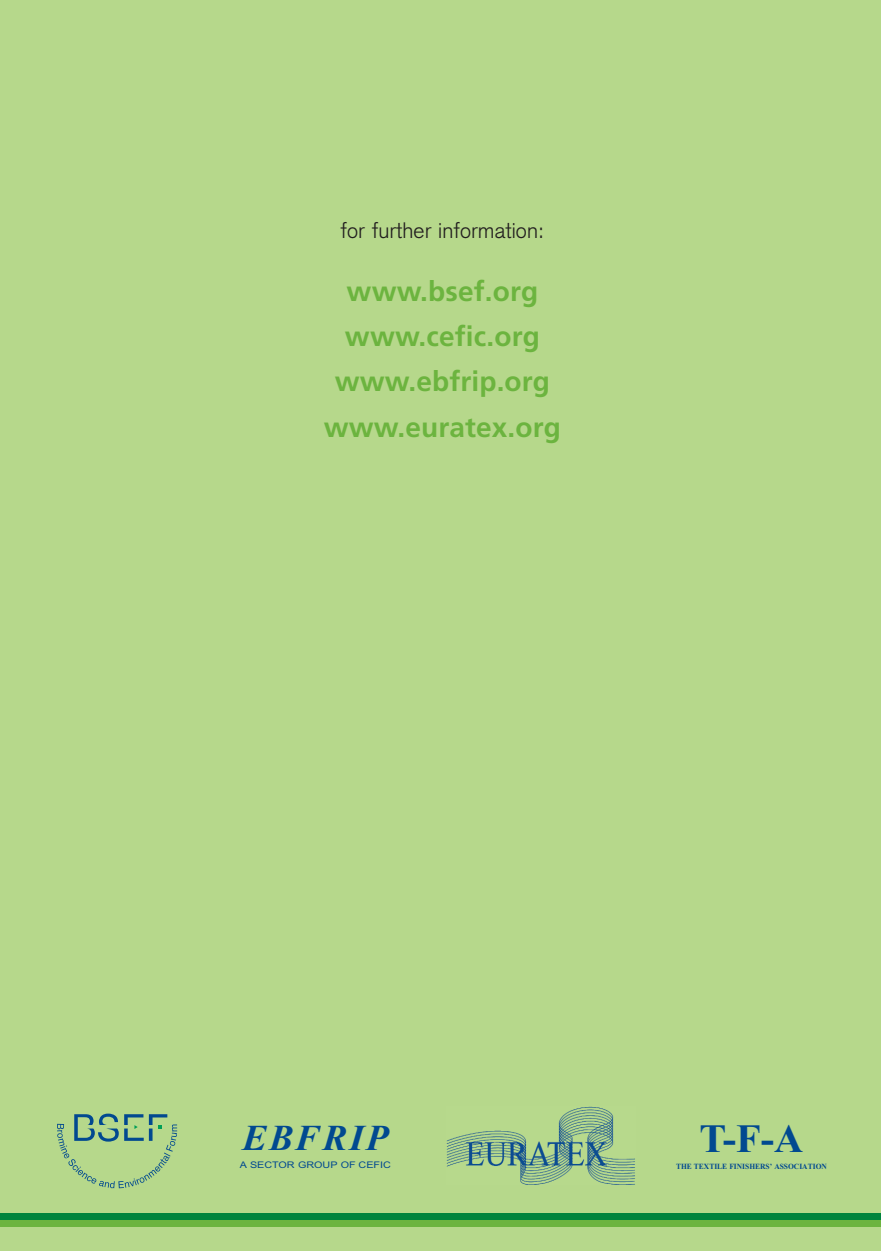
<style>
.page{position:relative;width:881px;height:1251px;background:#b6d88b}
.page>*{position:absolute;margin:0;border:0;box-sizing:border-box;transform-origin:0 0}
.t1{font:700 40.2px "Times New Roman";color:#014990}
.t2{font:italic 700 36.6px "Times New Roman";letter-spacing:.065em;color:#014990}
.t3{font:700 28px/45.4px "Frutiger";letter-spacing:.005em;color:#6cb43f;text-align:center}
.t4{font:300 22px "Akzidenz Grotesk";letter-spacing:.005em;color:#231f20}
.t5{font:9.2px "Arial";color:#014990;scale:1.18 1}
.t6{font:700 7.8px "Times New Roman";color:#014990;scale:.95 1}
</style>
<div class="page">
<p class="t4" style="left:340px;top:223px;width:205px">for further information:</p>
<p class="t3" style="left:324px;top:270px;width:239px">www.bsef.org www.cefic.org www.ebfrip.org www.euratex.org</p>
<h2 class="t2" style="left:242px;top:1125px;width:147px">EBFRIP</h2>
<p class="t5" style="left:240px;top:1161px;width:130px">A SECTOR GROUP OF CEFIC</p>
<h1 class="t1" style="left:699px;top:1125px;width:105px">T-F-A</h1>
<p class="t6" style="left:676px;top:1163px;width:160px">THE TEXTILE FINISHERS’ ASSOCIATION</p>
</div>
